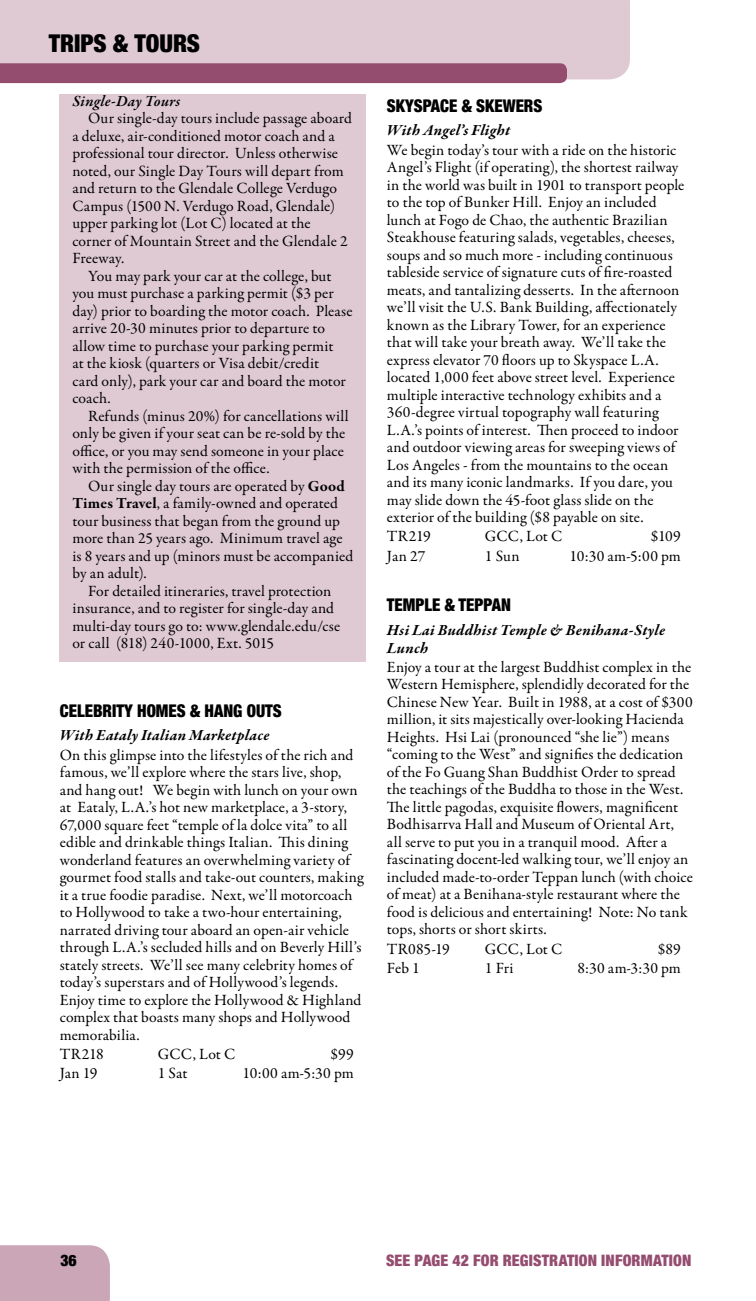
<style>
.page{position:relative;width:756px;height:1301px;background:#fff}
.page>*{position:absolute;margin:0;border:0;box-sizing:border-box;transform-origin:0 0}
.t1{font:900 condensed 24.5px "Helvetica Neue";color:#000}
.t2{font:900 condensed 17.5px "Helvetica Neue";color:#000;scale:.95 1}
.t3{font:15.75px/17.5px "Garamond Premr Pro";letter-spacing:.005em;color:#000}
.t4{font:italic 700 15.75px/17.5px "Garamond Premr Pro";letter-spacing:.02em;color:#000}
.t5{font:900 condensed 15.75px "Helvetica Neue";letter-spacing:.01em;color:#954d6f}
.t6{font:italic 600 15.75px "Garamond Premr Pro";letter-spacing:.015em;color:#000}
.t7{font:900 condensed 15.75px "Helvetica Neue";color:#000}
.s1{font-weight:700}
</style>
<div class="page">
<div style="left:0;top:1245px;width:110px;height:56px;background:#caa6b7"></div>
<div style="left:0;top:0;width:630px;height:79px;background:#dfcad4"></div>
<div style="left:0;top:63px;width:567px;height:20px;background:#954d6f"></div>
<div style="left:60px;top:95px;width:306px;height:567px;background:#dfcad4"></div>
<h1 class="t1" style="left:49px;top:28px;width:153px">TRIPS &amp; TOURS</h1>
<p class="t6" style="left:72px;top:91px;width:110px">Single-Day Tours</p>
<p class="t3" style="left:72px;top:110px;width:281px;text-indent:16px">Our single-day tours include passage aboard a deluxe, air-conditioned motor coach and a professional tour director. Unless otherwise noted, our Single Day Tours will depart from and return to the Glendale College Verdugo Campus (1500 N. Verdugo Road, Glendale) upper parking lot (Lot C) located at the corner of Mountain Street and the Glendale 2<br>Freeway.</p>
<p class="t3" style="left:72px;top:268px;width:282px;text-indent:16px">You may park your car at the college, but you must purchase a parking permit ($3 per day) prior to boarding the motor coach. Please arrive 20-30 minutes prior to departure to allow time to purchase your parking permit<br>at the kiosk (quarters or Visa debit/credit<br>card only), park your car and board the motor coach.</p>
<p class="t3" style="left:72px;top:408px;width:278px;text-indent:16px">Refunds (minus 20%) for cancellations will only be given if your seat can be re-sold by the office, or you may send someone in your place with the permission of the office.</p>
<p class="t3" style="left:72px;top:478px;width:282px;text-indent:16px">Our single day tours are operated by <span class="s1">Good Times Travel</span>, a family-owned and operated tour business that began from the ground up more than 25 years ago. Minimum travel age is 8 years and up (minors must be accompanied by an adult).</p>
<p class="t3" style="left:72px;top:583px;width:269px;text-indent:16px">For detailed itineraries, travel protection insurance, and to register for single-day and multi-day tours go to: www.glendale.edu/cse or call (818) 240-1000, Ext. 5015</p>
<p class="t2" style="left:60px;top:700px;width:234px">CELEBRITY HOMES &amp; HANG OUTS</p>
<p class="t4" style="left:60px;top:728px;width:211px">With Eataly Italian Marketplace</p>
<p class="t3" style="left:60px;top:746px;width:305px">On this glimpse into the lifestyles of the rich and famous, we’ll explore where the stars live, shop, and hang out! We begin with lunch on your own at Eataly, L.A.’s hot new marketplace, a 3-story, 67,000 square feet “temple of la dolce vita” to all edible and drinkable things Italian. This dining wonderland features an overwhelming variety of gourmet food stalls and take-out counters, making it a true foodie paradise. Next, we’ll motorcoach to Hollywood to take a two-hour entertaining, narrated driving tour aboard an open-air vehicle through L.A.’s secluded hills and on Beverly Hill’s stately streets. We’ll see many celebrity homes of today’s superstars and of Hollywood’s legends.<br>Enjoy time to explore the Hollywood &amp; Highland complex that boasts many shops and Hollywood memorabilia.</p>
<p class="t3" style="left:60px;top:1046px;width:45px">TR218</p>
<p class="t3" style="left:158px;top:1046px;width:79px">GCC, Lot C</p>
<p class="t3" style="left:331px;top:1046px;width:25px">$99</p>
<p class="t3" style="left:60px;top:1065px;width:39px">Jan 19</p>
<p class="t3" style="left:158px;top:1065px;width:31px">1 Sat</p>
<p class="t3" style="left:243px;top:1065px;width:113px">10:00 am-5:30 pm</p>
<p class="t2" style="left:387px;top:94px;width:164px">SKYSPACE &amp; SKEWERS</p>
<p class="t4" style="left:387px;top:123px;width:125px">With Angel’s Flight</p>
<p class="t3" style="left:387px;top:141px;width:299px">We begin today’s tour with a ride on the historic Angel’s Flight (if operating), the shortest railway in the world was built in 1901 to transport people to the top of Bunker Hill. Enjoy an included lunch at Fogo de Chao, the authentic Brazilian Steakhouse featuring salads, vegetables, cheeses, soups and so much more - including continuous tableside service of signature cuts of fire-roasted meats, and tantalizing desserts. In the afternoon we’ll visit the U.S. Bank Building, affectionately known as the Library Tower, for an experience that will take your breath away. We’ll take the express elevator 70 floors up to Skyspace L.A. located 1,000 feet above street level. Experience multiple interactive technology exhibits and a 360-degree virtual topography wall featuring L.A.’s points of interest. Then proceed to indoor and outdoor viewing areas for sweeping views of Los Angeles - from the mountains to the ocean and its many iconic landmarks. If you dare, you may slide down the 45-foot glass slide on the exterior of the building ($8 payable on site.</p>
<p class="t3" style="left:387px;top:528px;width:45px">TR219</p>
<p class="t3" style="left:485px;top:528px;width:79px">GCC, Lot C</p>
<p class="t3" style="left:651px;top:528px;width:31px">$109</p>
<p class="t3" style="left:387px;top:547px;width:40px">Jan 27</p>
<p class="t3" style="left:485px;top:547px;width:36px">1 Sun</p>
<p class="t3" style="left:570px;top:547px;width:113px">10:30 am-5:00 pm</p>
<p class="t2" style="left:387px;top:594px;width:132px">TEMPLE &amp; TEPPAN</p>
<p class="t4" style="left:387px;top:622px;width:280px">Hsi Lai Buddhist Temple &amp; Benihana-Style<br>Lunch</p>
<p class="t3" style="left:387px;top:659px;width:307px">Enjoy a tour at the largest Buddhist complex in the Western Hemisphere, splendidly decorated for the Chinese New Year. Built in 1988, at a cost of $300 million, it sits majestically over-looking Hacienda Heights. Hsi Lai (pronounced “she lie”) means “coming to the West” and signifies the dedication of the Fo Guang Shan Buddhist Order to spread the teachings of the Buddha to those in the West.<br>The little pagodas, exquisite flowers, magnificent Bodhisarrva Hall and Museum of Oriental Art, all serve to put you in a tranquil mood. After a fascinating docent-led walking tour, we’ll enjoy an included made-to-order Teppan lunch (with choice of meat) at a Benihana-style restaurant where the food is delicious and entertaining! Note: No tank tops, shorts or short skirts.</p>
<p class="t3" style="left:387px;top:940px;width:65px">TR085-19</p>
<p class="t3" style="left:485px;top:940px;width:79px">GCC, Lot C</p>
<p class="t3" style="left:658px;top:940px;width:25px">$89</p>
<p class="t3" style="left:387px;top:959px;width:34px">Feb 1</p>
<p class="t3" style="left:485px;top:959px;width:30px">1 Fri</p>
<p class="t3" style="left:578px;top:959px;width:105px">8:30 am-3:30 pm</p>
<p class="t7" style="left:60px;top:1251px;width:18px">36</p>
<p class="t5" style="left:386px;top:1251px;width:307px">SEE PAGE 42 FOR REGISTRATION INFORMATION</p>
</div>
